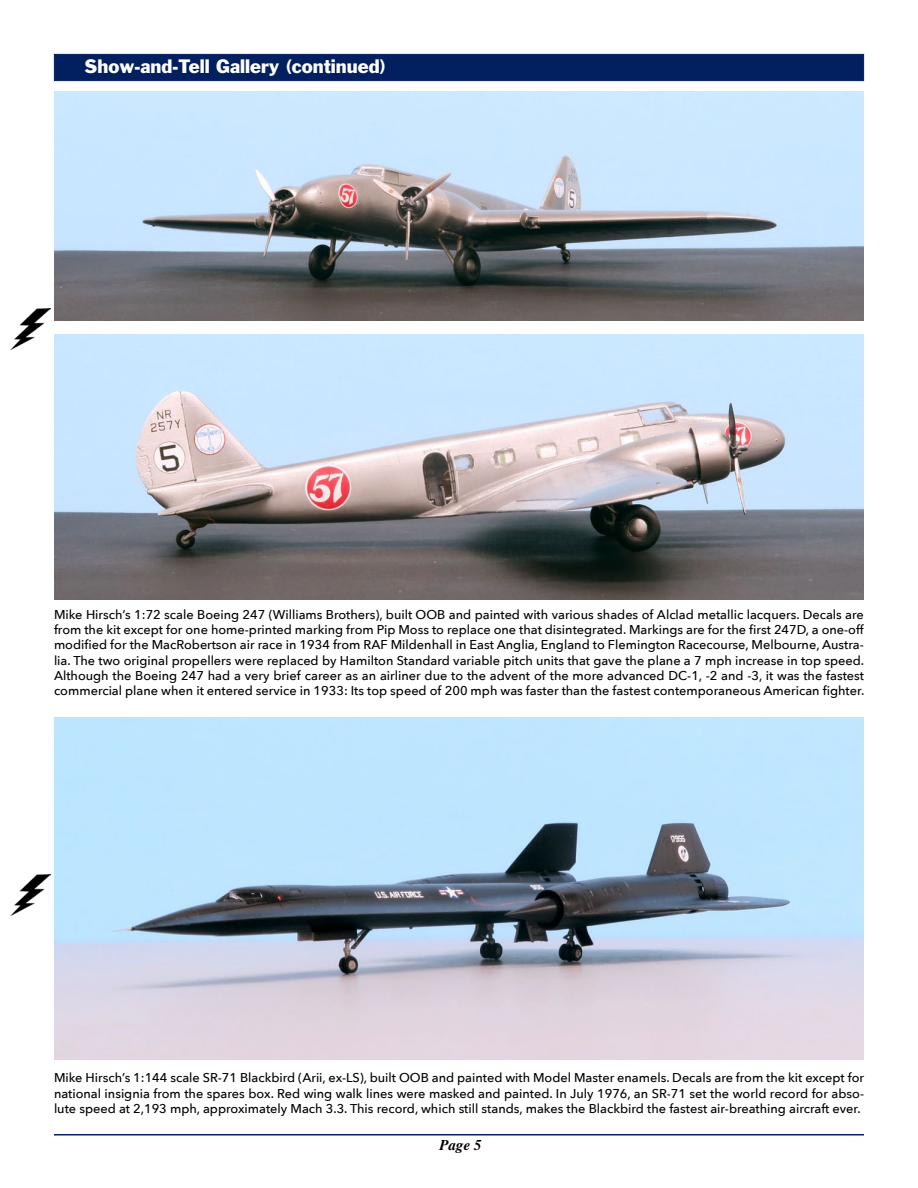
<style>
.page{position:relative;width:918px;height:1188px;background:#fff}
.page>*{position:absolute;margin:0;border:0;box-sizing:border-box;transform-origin:0 0}
.t1{font:18px "Franklin Gothic";color:#fff}
.t2{font:italic 700 15px "Times";color:#000}
.t3{font:500 12.75px/15.3px "Avenir Next";color:#000;text-align:justify}
</style>
<div class="page">
<hr style="left:54px;top:1134px;width:810px;height:2px;background:#02205f">
<div style="left:54px;top:54px;width:810px;height:27px;background:#02205f;border:1px solid #02205f"></div>
<img style="left:54px;top:717px;width:810px;height:343px">
<img style="left:54px;top:92px;width:810px;height:228px">
<img style="left:54px;top:335px;width:810px;height:265px">
<img style="left:11px;top:309px;width:39px;height:41px">
<img style="left:11px;top:875px;width:39px;height:41px">
<h1 class="t1" style="left:85px;top:55px;width:303px">Show-and-Tell Gallery (continued)</h1>
<p class="t3" style="left:54px;top:606px;width:812px">Mike Hirsch’s 1:72 scale Boeing 247 (Williams Brothers), built OOB and painted with various shades of Alclad metallic lacquers. Decals are from the kit except for one home-printed marking from Pip Moss to replace one that disintegrated. Markings are for the first 247D, a one-off modified for the MacRobertson air race in 1934 from RAF Mildenhall in East Anglia, England to Flemington Racecourse, Melbourne, Austra&shy;lia. The two original propellers were replaced by Hamilton Standard variable pitch units that gave the plane a 7 mph increase in top speed.<br>Although the Boeing 247 had a very brief career as an airliner due to the advent of the more advanced DC-1, -2 and -3, it was the fastest commercial plane when it entered service in 1933: Its top speed of 200 mph was faster than the fastest contemporaneous American fighter.</p>
<p class="t3" style="left:54px;top:1070px;width:812px">Mike Hirsch’s 1:144 scale SR-71 Blackbird (Arii, ex-LS), built OOB and painted with Model Master enamels. Decals are from the kit except for national insignia from the spares box. Red wing walk lines were masked and painted. In July 1976, an SR-71 set the world record for abso&shy;lute speed at 2,193 mph, approximately Mach 3.3. This record, which still stands, makes the Blackbird the fastest air-breathing aircraft ever.</p>
<p class="t2" style="left:440px;top:1136px;width:44px">Page 5</p>
</div>
